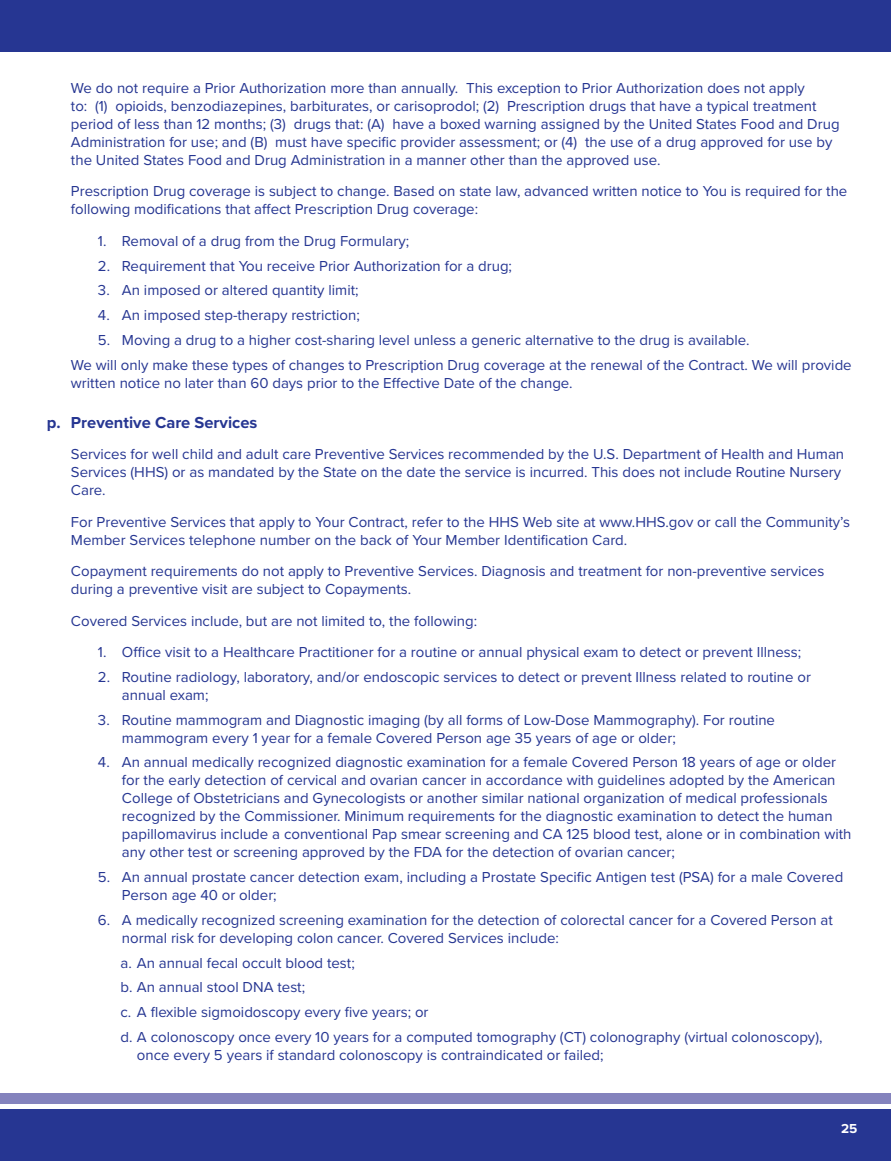
<style>
.page{position:relative;width:891px;height:1161px;background:#fff}
.page>*{position:absolute;margin:0;border:0;box-sizing:border-box;transform-origin:0 0}
.body_subhead_-_for_TOC{font:700 16.5px "Proxima Nova";color:#263692}
.body_bullets{font:15px/18px "Proxima Nova";color:#263692}
.body_indent{font:15px/18px "Proxima Nova";color:#263692}
.body_bullets_2{font:15px/18px "Proxima Nova";color:#263692}
.t1{font:700 13.5px "Proxima Nova";color:#fff}
</style>
<div class="page">
<div style="left:0;top:1109px;width:891px;height:52px;background:#263692"></div>
<div style="left:0;top:1094px;width:891px;height:10px;background:#8483bd"></div>
<div style="left:0;top:0;width:891px;height:52px;background:#263692"></div>
<p class="body_indent" style="left:71px;top:78px;width:770px">We do not require a Prior Authorization more than annually. This exception to Prior Authorization does not apply<br>to: (1) opioids, benzodiazepines, barbiturates, or carisoprodol; (2) Prescription drugs that have a typical treatment period of less than 12 months; (3) drugs that: (A) have a boxed warning assigned by the United States Food and Drug Administration for use; and (B) must have specific provider assessment; or (4) the use of a drug approved for use by the United States Food and Drug Administration in a manner other than the approved use.</p>
<p class="body_indent" style="left:71px;top:182px;width:778px">Prescription Drug coverage is subject to change. Based on state law, advanced written notice to You is required for the following modifications that affect Prescription Drug coverage:</p>
<p class="body_bullets" style="left:98px;top:231px;width:313px">1. Removal of a drug from the Drug Formulary;</p>
<p class="body_bullets" style="left:98px;top:256px;width:416px">2. Requirement that You receive Prior Authorization for a drug;</p>
<p class="body_bullets" style="left:98px;top:281px;width:262px">3. An imposed or altered quantity limit;</p>
<p class="body_bullets" style="left:98px;top:305px;width:263px">4. An imposed step-therapy restriction;</p>
<p class="body_bullets" style="left:98px;top:330px;width:653px">5. Moving a drug to a higher cost-sharing level unless a generic alternative to the drug is available.</p>
<p class="body_indent" style="left:71px;top:355px;width:782px">We will only make these types of changes to Prescription Drug coverage at the renewal of the Contract. We will provide written notice no later than 60 days prior to the Effective Date of the change.</p>
<p class="body_subhead_-_for_TOC" style="left:47px;top:410px;width:212px">p. Preventive Care Services</p>
<p class="body_indent" style="left:71px;top:444px;width:775px">Services for well child and adult care Preventive Services recommended by the U.S. Department of Health and Human<br>Services (HHS) or as mandated by the State on the date the service is incurred. This does not include Routine Nursery<br>Care.</p>
<p class="body_indent" style="left:71px;top:512px;width:781px">For Preventive Services that apply to Your Contract, refer to the HHS Web site at www.HHS.gov or call the Community’s<br>Member Services telephone number on the back of Your Member Identification Card.</p>
<p class="body_indent" style="left:71px;top:561px;width:755px">Copayment requirements do not apply to Preventive Services. Diagnosis and treatment for non-preventive services during a preventive visit are subject to Copayments.</p>
<p class="body_indent" style="left:71px;top:611px;width:408px">Covered Services include, but are not limited to, the following:</p>
<p class="body_bullets" style="left:98px;top:642px;width:705px">1. Office visit to a Healthcare Practitioner for a routine or annual physical exam to detect or prevent Illness;</p>
<p class="body_bullets" style="left:122px;top:667px;width:691px;text-indent:-24px">2. Routine radiology, laboratory, and/or endoscopic services to detect or prevent Illness related to routine or annual exam;</p>
<p class="body_bullets" style="left:122px;top:710px;width:655px;text-indent:-24px">3. Routine mammogram and Diagnostic imaging (by all forms of Low-Dose Mammography). For routine mammogram every 1 year for a female Covered Person age 35 years of age or older;</p>
<p class="body_bullets" style="left:122px;top:753px;width:731px;text-indent:-24px">4. An annual medically recognized diagnostic examination for a female Covered Person 18 years of age or older for the early detection of cervical and ovarian cancer in accordance with guidelines adopted by the American College of Obstetricians and Gynecologists or another similar national organization of medical professionals recognized by the Commissioner. Minimum requirements for the diagnostic examination to detect the human papillomavirus include a conventional Pap smear screening and CA 125 blood test, alone or in combination with any other test or screening approved by the FDA for the detection of ovarian cancer;</p>
<p class="body_bullets" style="left:122px;top:867px;width:723px;text-indent:-24px">5. An annual prostate cancer detection exam, including a Prostate Specific Antigen test (PSA) for a male Covered<br>Person age 40 or older;</p>
<p class="body_bullets" style="left:122px;top:910px;width:712px;text-indent:-24px">6. A medically recognized screening examination for the detection of colorectal cancer for a Covered Person at normal risk for developing colon cancer. Covered Services include:</p>
<p class="body_bullets_2" style="left:120px;top:953px;width:236px">a. An annual fecal occult blood test;</p>
<p class="body_bullets_2" style="left:120px;top:978px;width:186px">b. An annual stool DNA test;</p>
<p class="body_bullets_2" style="left:120px;top:1002px;width:310px">c. A flexible sigmoidoscopy every five years; or</p>
<p class="body_bullets_2" style="left:137px;top:1027px;width:687px;text-indent:-16px">d. A colonoscopy once every 10 years for a computed tomography (CT) colonography (virtual colonoscopy), once every 5 years if standard colonoscopy is contraindicated or failed;</p>
<p class="t1" style="left:841px;top:1119px;width:18px">25</p>
</div>
